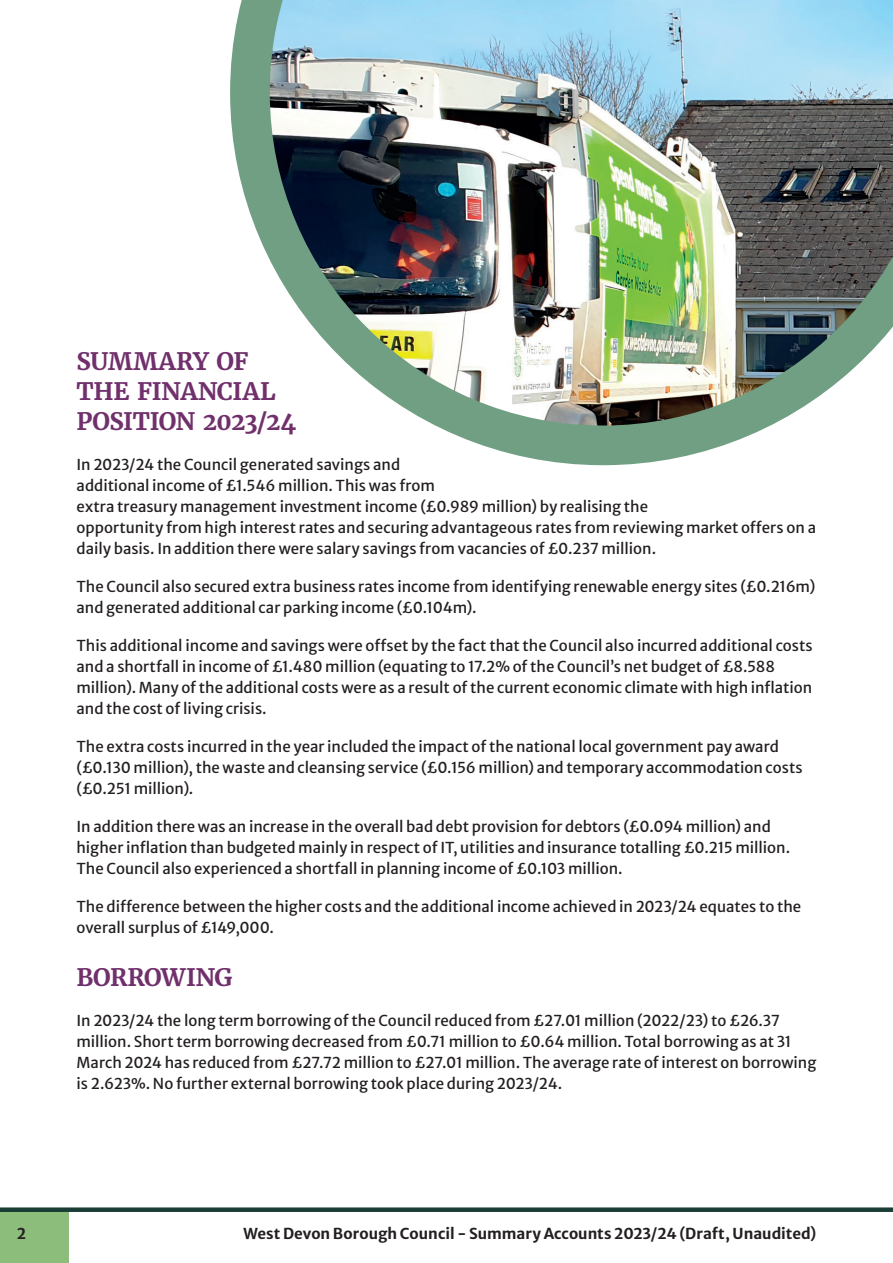
<style>
.page{position:relative;width:893px;height:1263px;background:#fff}
.page>*{position:absolute;margin:0;border:0;box-sizing:border-box;transform-origin:0 0}
.t1{font:700 24px/30px "Merriweather";letter-spacing:-.01em;color:#70306b}
.t2{font:15px/21px "Merriweather Sans";color:#231f20}
.t3{font:700 15px "Merriweather Sans";color:#231f20}
</style>
<div class="page">
<div style="left:0;top:1212px;width:68px;height:51px;background:#8cbd7b"></div>
<div style="left:0;top:1207px;width:893px;height:5px;background:#1a3d35"></div>
<img style="left:230px;top:0;width:663px;height:465px">
<h1 class="t1" style="left:77px;top:346px;width:221px">SUMMARY OF<br>THE FINANCIAL<br>POSITION 2023/24</h1>
<p class="t2" style="left:77px;top:452px;width:741px">In 2023/24 the Council generated savings and<br>additional income of £1.546 million. This was from<br>extra treasury management investment income (£0.989 million) by realising the<br>opportunity from high interest rates and securing advantageous rates from reviewing market offers on a daily basis. In addition there were salary savings from vacancies of £0.237 million.</p>
<p class="t2" style="left:77px;top:574px;width:740px">The Council also secured extra business rates income from identifying renewable energy sites (£0.216m) and generated additional car parking income (£0.104m).</p>
<p class="t2" style="left:77px;top:633px;width:738px">This additional income and savings were offset by the fact that the Council also incurred additional costs and a shortfall in income of £1.480 million (equating to 17.2% of the Council’s net budget of £8.588 million). Many of the additional costs were as a result of the current economic climate with high inflation and the cost of living crisis.</p>
<p class="t2" style="left:77px;top:734px;width:728px">The extra costs incurred in the year included the impact of the national local government pay award (£0.130 million), the waste and cleansing service (£0.156 million) and temporary accommodation costs (£0.251 million).</p>
<p class="t2" style="left:77px;top:814px;width:715px">In addition there was an increase in the overall bad debt provision for debtors (£0.094 million) and higher inflation than budgeted mainly in respect of IT, utilities and insurance totalling £0.215 million.<br>The Council also experienced a shortfall in planning income of £0.103 million.</p>
<p class="t2" style="left:77px;top:894px;width:726px">The difference between the higher costs and the additional income achieved in 2023/24 equates to the overall surplus of £149,000.</p>
<h1 class="t1" style="left:77px;top:963px;width:157px">BORROWING</h1>
<p class="t2" style="left:77px;top:1008px;width:741px">In 2023/24 the long term borrowing of the Council reduced from £27.01 million (2022/23) to £26.37 million. Short term borrowing decreased from £0.71 million to £0.64 million. Total borrowing as at 31<br>March 2024 has reduced from £27.72 million to £27.01 million. The average rate of interest on borrowing is 2.623%. No further external borrowing took place during 2023/24.</p>
<p class="t3" style="left:17px;top:1221px;width:11px">2</p>
<p class="t3" style="left:243px;top:1221px;width:574px">West Devon Borough Council - Summary Accounts 2023/24 (Draft, Unaudited)</p>
</div>
